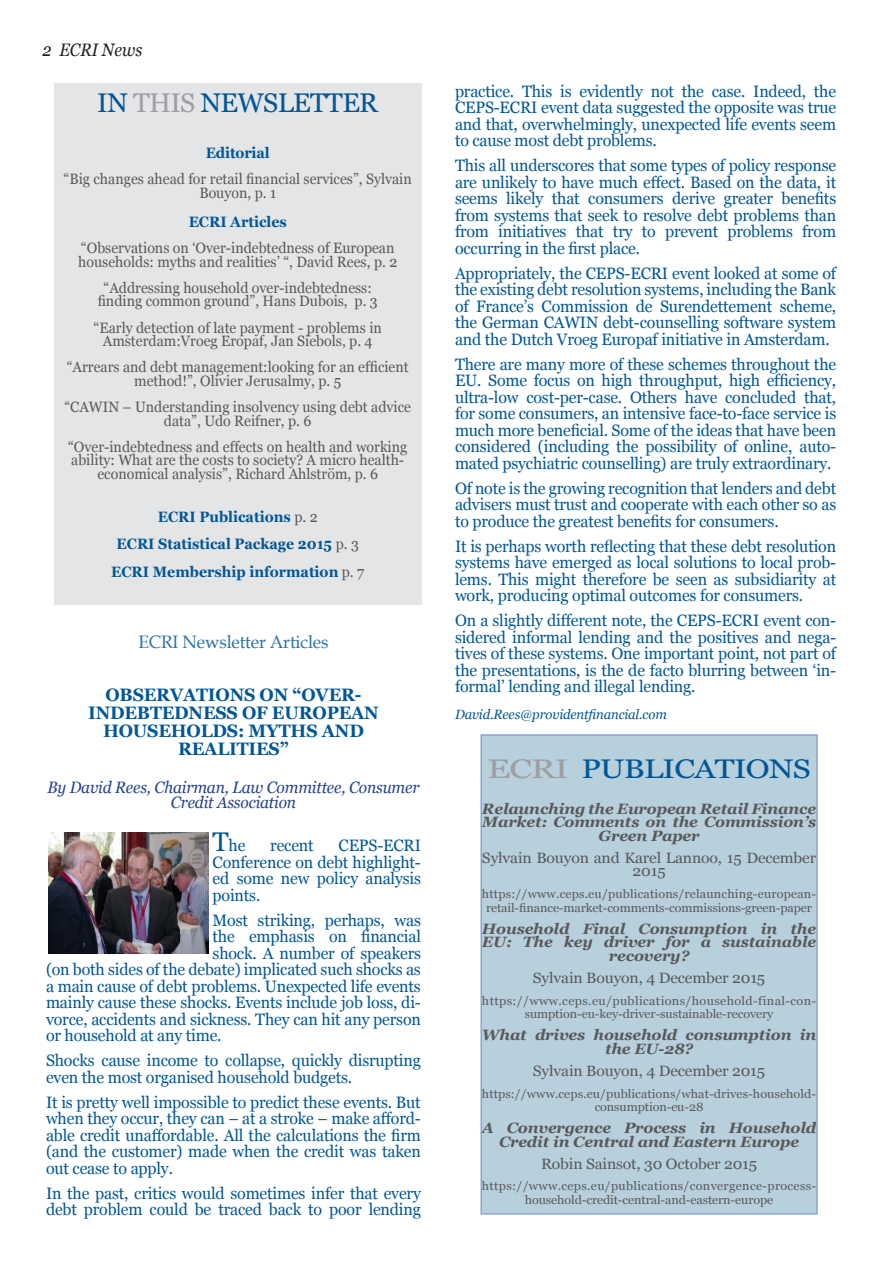
<style>
.page{position:relative;width:893px;height:1263px;background:#fff}
.page>*{position:absolute;margin:0;border:0;box-sizing:border-box;transform-origin:0 0}
.t1{font:27px "Georgia";letter-spacing:-.025em;color:#005697}
.t2{font:26.85px "Georgia";letter-spacing:-.025em;color:#005697;scale:1.19 1}
.t3{font:700 18px/18px "Georgia";letter-spacing:-.01em;color:#005697;text-align:center}
.t4{font:18px "Book Antiqua";letter-spacing:-.01em;color:#2971a8}
.t5{font:italic 18px "Georgia";color:#231f20;scale:.9 1}
.t6{font:16.5px/16.5px "Georgia";letter-spacing:-.01em;color:#005697;text-align:justify}
.t7{font:italic 16.5px/15px "Georgia";letter-spacing:-.01em;color:#24408f;text-align:center;scale:.95 1}
.t8{font:15px/13.5px "Georgia";color:#58595b;text-align:center;scale:.95 1}
.t9{font:italic 700 15px/13.5px "Georgia";letter-spacing:-.01em;color:#58595b;text-align:center;scale:1.05 1}
.t10{font:15px/13.5px "Georgia";color:#58595b;text-align:center;scale:1.05 1}
.t11{font:700 15px/27.8px "Georgia";color:#005697;text-align:center;scale:.95 1}
.t12{font:italic 13.5px "Georgia";letter-spacing:-.01em;color:#005697}
.t13{font:12px/13.5px "Georgia";letter-spacing:.005em;color:#58595b;text-align:center;scale:1.05 1}
.t14{font:12px/13.5px "Georgia";letter-spacing:.03em;color:#58595b;text-align:center;scale:1.05 1}
.t15{font:12px/13.5px "Georgia";letter-spacing:.025em;color:#58595b;text-align:center;scale:1.05 1}
.s1{color:#9d9fa2}
.s2{font-weight:400;color:#58595b}
.s3{font-size:27px}
</style>
<div class="page">
<div style="left:54px;top:83px;width:367px;height:521px;background:#e4e5e6"></div>
<div style="left:481px;top:735px;width:336px;height:479px;background:#b8d0dc"></div>
<div style="left:480px;top:734px;width:338px;height:480px;border:1px solid #81a3d5"></div>
<img style="left:48px;top:832px;width:160px;height:122px">
<p class="t5" style="left:43px;top:43px;width:112px">2 ECRI News</p>
<h1 class="t1" style="left:97px;top:92px;width:282px">IN <span class="s1">THIS</span> NEWSLETTER</h1>
<p class="t11" style="left:206px;top:140px;width:69px">Editorial</p>
<p class="t8" style="left:64px;top:173px;width:368px">“Big changes ahead for retail financial services”, Sylvain<br>Bouyon, p. 1</p>
<p class="t11" style="left:189px;top:209px;width:105px">ECRI Articles</p>
<p class="t8" style="left:78px;top:242px;width:337px;text-align:left">“Observations on ‘Over-indebtedness of European households: myths and realities’ “, David Rees, p. 2</p>
<p class="t8" style="left:98px;top:281px;width:296px">“Addressing household over-indebtedness: finding common ground”, Hans Dubois, p. 3</p>
<p class="t8" style="left:94px;top:321px;width:305px">“Early detection of late payment - problems in<br>Amsterdam:Vroeg Eropaf, Jan Siebols, p. 4</p>
<p class="t8" style="left:67px;top:361px;width:362px">“Arrears and debt management:looking for an efficient method!”, Olivier Jerusalmy, p. 5</p>
<p class="t8" style="left:65px;top:401px;width:366px">“CAWIN – Understanding insolvency using debt advice data”, Udo Reifner, p. 6</p>
<p class="t8" style="left:68px;top:440px;width:359px">“Over-indebtedness and effects on health and working ability: What are the costs to society? A micro health&shy;economical analysis”, Richard Ahlström, p. 6</p>
<p class="t11" style="left:111px;top:504px;width:268px">ECRI Publications <span class="s2">p. 2<br></span>ECRI Statistical Package 2015 <span class="s2">p. 3<br></span>ECRI Membership information <span class="s2">p. 7</span></p>
<p class="t4" style="left:138px;top:631px;width:192px">ECRI Newsletter Articles</p>
<p class="t3" style="left:88px;top:687px;width:292px">OBSERVATIONS ON “OVER-<br>INDEBTEDNESS OF EUROPEAN<br>HOUSEHOLDS: MYTHS AND<br>REALITIES”</p>
<p class="t7" style="left:47px;top:781px;width:393px">By David Rees, Chairman, Law Committee, Consumer<br>Credit Association</p>
<p class="t6" style="left:213px;top:837px;width:34px"><span class="s3">T</span>he</p>
<p class="t6" style="left:270px;top:837px;width:45px">recent</p>
<p class="t6" style="left:213px;top:837px;width:210px;text-indent:126px">CEPS-ECRI Conference on debt highlight&shy;ed some new policy analysis points.</p>
<p class="t6" style="left:213px;top:912px;width:210px">Most striking, perhaps, was</p>
<p class="t6" style="left:213px;top:929px;width:210px">the emphasis on financial</p>
<p class="t6" style="left:213px;top:945px;width:210px">shock. A number of speakers</p>
<p class="t6" style="left:46px;top:962px;width:376px">(on both sides of the debate) implicated such shocks as</p>
<p class="t6" style="left:46px;top:978px;width:376px">a main cause of debt problems. Unexpected life events</p>
<p class="t6" style="left:46px;top:995px;width:376px">mainly cause these shocks. Events include job loss, di-</p>
<p class="t6" style="left:46px;top:1011px;width:376px">vorce, accidents and sickness. They can hit any person</p>
<p class="t6" style="left:46px;top:1028px;width:177px">or household at any time.</p>
<p class="t6" style="left:46px;top:1053px;width:376px">Shocks cause income to collapse, quickly disrupting even the most organised household budgets.</p>
<p class="t6" style="left:46px;top:1094px;width:376px">It is pretty well impossible to predict these events. But when they occur, they can – at a stroke – make afford&shy;able credit unaffordable. All the calculations the firm (and the customer) made when the credit was taken out cease to apply.</p>
<p class="t6" style="left:46px;top:1185px;width:376px">In the past, critics would sometimes infer that every debt problem could be traced back to poor lending</p>
<p class="t6" style="left:455px;top:83px;width:383px">practice. This is evidently not the case. Indeed, the CEPS-ECRI event data suggested the opposite was true and that, overwhelmingly, unexpected life events seem to cause most debt problems.</p>
<p class="t6" style="left:455px;top:158px;width:383px">This all underscores that some types of policy response are unlikely to have much effect. Based on the data, it seems likely that consumers derive greater benefits from systems that seek to resolve debt problems than from initiatives that try to prevent problems from occurring in the first place.</p>
<p class="t6" style="left:455px;top:265px;width:383px">Appropriately, the CEPS-ECRI event looked at some of the existing debt resolution systems, including the Bank of France’s Commission de Surendettement scheme, the German CAWIN debt-counselling software system and the Dutch Vroeg Europaf initiative in Amsterdam.</p>
<p class="t6" style="left:455px;top:356px;width:383px">There are many more of these schemes throughout the EU. Some focus on high throughput, high efficiency, ultra-low cost-per-case. Others have concluded that, for some consumers, an intensive face-to-face service is much more beneficial. Some of the ideas that have been considered (including the possibility of online, auto&shy;mated psychiatric counselling) are truly extraordinary.</p>
<p class="t6" style="left:455px;top:480px;width:383px">Of note is the growing recognition that lenders and debt advisers must trust and cooperate with each other so as to produce the greatest benefits for consumers.</p>
<p class="t6" style="left:455px;top:538px;width:383px">It is perhaps worth reflecting that these debt resolution systems have emerged as local solutions to local prob&shy;lems. This might therefore be seen as subsidiarity at work, producing optimal outcomes for consumers.</p>
<p class="t6" style="left:455px;top:613px;width:383px">On a slightly different note, the CEPS-ECRI event con&shy;sidered informal lending and the positives and nega&shy;tives of these systems. One important point, not part of the presentations, is the de facto blurring between ‘in&shy;formal’ lending and illegal lending.</p>
<p class="t12" style="left:455px;top:706px;width:213px">David.Rees@providentfinancial.com</p>
<h2 class="t2" style="left:487px;top:753px;width:273px"><span class="s1">ECRI</span> PUBLICATIONS</h2>
<p class="t9" style="left:482px;top:803px;width:320px">Relaunching the European Retail Finance<br>Market: Comments on the Commission’s<br>Green Paper</p>
<p class="t10" style="left:482px;top:851px;width:320px">Sylvain Bouyon and Karel Lannoo, 15 December<br>2015</p>
<p class="t13" style="left:482px;top:887px;width:320px">https://www.ceps.eu/publications/relaunching-european&shy;retail-finance-market-comments-commissions-green-paper</p>
<p class="t9" style="left:482px;top:923px;width:320px">Household Final Consumption in the<br>EU: The key driver for a sustainable recovery?</p>
<p class="t10" style="left:533px;top:971px;width:223px">Sylvain Bouyon, 4 December 2015</p>
<p class="t14" style="left:482px;top:994px;width:320px">https://www.ceps.eu/publications/household-final-con&shy;sumption-eu-key-driver-sustainable-recovery</p>
<p class="t9" style="left:482px;top:1029px;width:320px">What drives household consumption in the EU-28?</p>
<p class="t10" style="left:533px;top:1064px;width:223px">Sylvain Bouyon, 4 December 2015</p>
<p class="t13" style="left:482px;top:1087px;width:320px">https://www.ceps.eu/publications/what-drives-household&shy;consumption-eu-28</p>
<p class="t9" style="left:482px;top:1122px;width:320px">A Convergence Process in Household<br>Credit in Central and Eastern Europe</p>
<p class="t10" style="left:541px;top:1157px;width:207px">Robin Sainsot, 30 October 2015</p>
<p class="t15" style="left:482px;top:1180px;width:320px">https://www.ceps.eu/publications/convergence-process&shy;household-credit-central-and-eastern-europe</p>
</div>
